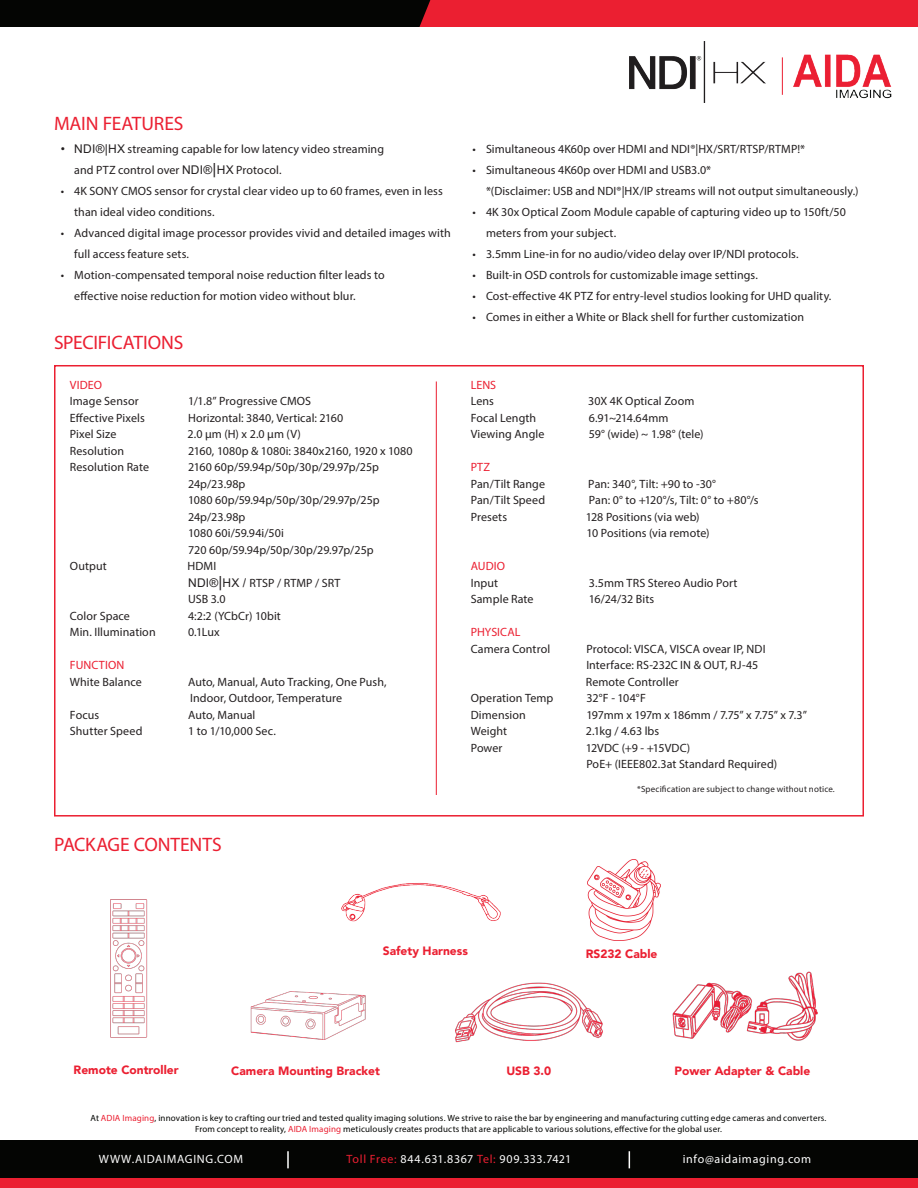
<style>
.page{position:relative;width:918px;height:1188px;background:#fff}
.page>*{position:absolute;margin:0;border:0;box-sizing:border-box;transform-origin:0 0}
.t1{font:19.5px "Myriad Pro";letter-spacing:-.01em;color:#eb1f31}
.t2{font:12px/16.5px "Myriad Pro";letter-spacing:.01em;color:#231f20}
.t3{font:12px "Myriad Pro";letter-spacing:.055em;color:#fff}
.t4{font:900 12px "Avenir";color:#eb1f31}
.t5{font:12px "Myriad Pro";letter-spacing:.01em;color:#eb1f31}
.t6{font:12px "Myriad Pro";letter-spacing:-.025em;color:#231f20}
.t7{font:900 12px "Avenir LT Std";color:#eb1f31}
.t8{font:12px "Myriad Pro";letter-spacing:-.01em;color:#231f20}
.t9{font:9px/10.8px "Myriad Pro";letter-spacing:.015em;color:#040503;text-align:center}
.t10{font:8.85px "Myriad Pro";letter-spacing:.015em;color:#231f20}
.s1{font-family:"Arial"}
.s2{font-family:"Arial";font-size:15px}
.s3{color:#eb1f31}
</style>
<div class="page">
<svg style="left:0;top:0;width:918px;height:27px;background:#7f121b"></svg>
<div style="left:0;top:1141px;width:918px;height:47px;background:#040503"></div>
<svg style="left:287px;top:1151px;width:2px;height:17px"></svg>
<svg style="left:629px;top:1151px;width:1px;height:17px"></svg>
<div style="left:0;top:1178px;width:918px;height:10px;background:#eb1f31"></div>
<img style="left:630px;top:42px;width:136px;height:60px">
<img style="left:793px;top:54px;width:99px;height:45px">
<hr style="left:782px;top:57px;width:1px;height:38px;background:#eb1f31">
<div style="left:54px;top:365px;width:810px;height:452px;border:2px solid #eb1f31"></div>
<hr style="left:436px;top:381px;width:1px;height:414px;background:#eb1f31">
<img style="left:111px;top:899px;width:37px;height:139px">
<img style="left:455px;top:982px;width:148px;height:61px">
<img style="left:672px;top:971px;width:146px;height:70px">
<img style="left:250px;top:991px;width:116px;height:49px">
<img style="left:341px;top:883px;width:160px;height:39px">
<img style="left:588px;top:860px;width:73px;height:80px">
<h1 class="t1" style="left:54px;top:111px;width:131px">MAIN FEATURES</h1>
<p class="t2" style="left:74px;top:138px;width:311px;line-height:21px;text-indent:-14px"><span class="s1">• NDI®|HX</span> streaming capable for low latency video streaming and PTZ control over <span class="s1">NDI®</span><span class="s2">|</span><span class="s1">HX</span> Protocol.</p>
<p class="t2" style="left:74px;top:180px;width:370px;line-height:21px;text-indent:-14px">• 4K SONY CMOS sensor for crystal clear video up to 60 frames, even in less than ideal video conditions.</p>
<p class="t2" style="left:74px;top:222px;width:378px;line-height:21px;text-indent:-13px">• Advanced digital image processor provides vivid and detailed images with full access feature sets.</p>
<p class="t2" style="left:74px;top:264px;width:312px;line-height:21px;text-indent:-14px">• Motion-compensated temporal noise reduction filter leads to effective noise reduction for motion video without blur.</p>
<h1 class="t1" style="left:54px;top:330px;width:131px">SPECIFICATIONS</h1>
<p class="t5" style="left:70px;top:377px;width:34px">VIDEO</p>
<p class="t2" style="left:70px;top:393px;width:70px">Image Sensor</p>
<p class="t2" style="left:188px;top:393px;width:125px">1/1.8” Progressive CMOS</p>
<p class="t2" style="left:70px;top:409px;width:76px">Effective Pixels</p>
<p class="t2" style="left:188px;top:409px;width:157px">Horizontal: 3840, Vertical: 2160</p>
<p class="t2" style="left:70px;top:426px;width:48px">Pixel Size</p>
<p class="t2" style="left:188px;top:426px;width:115px">2.0 μm (H) x 2.0 μm (V)</p>
<p class="t2" style="left:70px;top:442px;width:56px">Resolution</p>
<p class="t2" style="left:188px;top:442px;width:226px">2160, 1080p &amp; 1080i: 3840x2160, 1920 x 1080</p>
<p class="t2" style="left:70px;top:459px;width:81px">Resolution Rate</p>
<p class="t2" style="left:188px;top:459px;width:193px">2160 60p/59.94p/50p/30p/29.97p/25p<br>24p/23.98p<br>1080 60p/59.94p/50p/30p/29.97p/25p<br>24p/23.98p<br>1080 60i/59.94i/50i<br>720 60p/59.94p/50p/30p/29.97p/25p</p>
<p class="t2" style="left:70px;top:558px;width:38px">Output</p>
<p class="t2" style="left:188px;top:558px;width:154px">HDMI<br><span class="s1">NDI®</span><span class="s2">|</span><span class="s1">HX /</span> RTSP / RTMP / SRT<br>USB 3.0</p>
<p class="t2" style="left:70px;top:607px;width:61px">Color Space</p>
<p class="t2" style="left:188px;top:607px;width:94px">4:2:2 (YCbCr) 10bit</p>
<p class="t2" style="left:70px;top:624px;width:87px">Min. Illumination</p>
<p class="t2" style="left:188px;top:624px;width:33px">0.1Lux</p>
<p class="t5" style="left:70px;top:658px;width:56px">FUNCTION</p>
<p class="t2" style="left:70px;top:673px;width:73px">White Balance</p>
<p class="t2" style="left:188px;top:673px;width:200px">Auto, Manual, Auto Tracking, One Push,<br>Indoor, Outdoor, Temperature</p>
<p class="t2" style="left:70px;top:706px;width:31px">Focus</p>
<p class="t2" style="left:188px;top:706px;width:69px">Auto, Manual</p>
<p class="t2" style="left:70px;top:723px;width:74px">Shutter Speed</p>
<p class="t2" style="left:188px;top:723px;width:89px">1 to 1/10,000 Sec.</p>
<h1 class="t1" style="left:54px;top:832px;width:169px">PACKAGE CONTENTS</h1>
<p class="t2" style="left:473px;top:140px;width:334px">• Simultaneous 4K60p over HDMI and NDI®|HX/SRT/RTSP/RTMP!*</p>
<p class="t2" style="left:486px;top:159px;width:374px;line-height:21px;text-indent:-14px">• Simultaneous 4K60p over HDMI and USB3.0*<br>*(Disclaimer: USB and NDI®|HX/IP streams will not output simultaneously.)</p>
<p class="t2" style="left:486px;top:201px;width:361px;line-height:21px;text-indent:-14px">• 4K 30x Optical Zoom Module capable of capturing video up to 150ft/50 meters from your subject.</p>
<p class="t2" style="left:473px;top:245px;width:328px">• 3.5mm Line-in for no audio/video delay over IP/NDI protocols.</p>
<p class="t2" style="left:473px;top:266px;width:287px">• Built-in OSD controls for customizable image settings.</p>
<p class="t2" style="left:473px;top:287px;width:360px">• Cost-effective 4K PTZ for entry-level studios looking for UHD quality.</p>
<p class="t2" style="left:473px;top:308px;width:333px">• Comes in either a White or Black shell for further customization</p>
<p class="t5" style="left:471px;top:377px;width:27px">LENS</p>
<p class="t2" style="left:471px;top:393px;width:25px">Lens</p>
<p class="t2" style="left:588px;top:393px;width:108px">30X 4K Optical Zoom</p>
<p class="t2" style="left:471px;top:409px;width:67px">Focal Length</p>
<p class="t8" style="left:589px;top:410px;width:81px">6.91~214.64mm</p>
<p class="t2" style="left:471px;top:426px;width:75px">Viewing Angle</p>
<p class="t2" style="left:589px;top:426px;width:116px">59° (wide) ~ 1.98° (tele)</p>
<p class="t5" style="left:471px;top:460px;width:21px">PTZ</p>
<p class="t2" style="left:471px;top:475px;width:76px">Pan/Tilt Range</p>
<p class="t2" style="left:588px;top:475px;width:129px">Pan: 340°, Tilt: +90 to -30°</p>
<p class="t2" style="left:471px;top:492px;width:76px">Pan/Tilt Speed</p>
<p class="t2" style="left:589px;top:492px;width:171px">Pan: 0° to +120°/s, Tilt: 0° to +80°/s</p>
<p class="t2" style="left:471px;top:508px;width:38px">Presets</p>
<p class="t2" style="left:586px;top:508px;width:125px">128 Positions (via web)<br>10 Positions (via remote)</p>
<p class="t5" style="left:471px;top:559px;width:36px">AUDIO</p>
<p class="t2" style="left:471px;top:574px;width:29px">Input</p>
<p class="t2" style="left:589px;top:574px;width:150px">3.5mm TRS Stereo Audio Port</p>
<p class="t2" style="left:471px;top:591px;width:64px">Sample Rate</p>
<p class="t2" style="left:589px;top:591px;width:67px">16/24/32 Bits</p>
<p class="t5" style="left:471px;top:625px;width:51px">PHYSICAL</p>
<p class="t2" style="left:471px;top:640px;width:81px">Camera Control</p>
<p class="t2" style="left:586px;top:640px;width:181px">Protocol: VISCA, VISCA ovear IP, NDI<br>Interface: RS-232C IN &amp; OUT, RJ-45<br>Remote Controller</p>
<p class="t2" style="left:471px;top:690px;width:84px">Operation Temp</p>
<p class="t2" style="left:587px;top:690px;width:61px">32°F - 104°F</p>
<p class="t2" style="left:471px;top:706px;width:57px">Dimension</p>
<p class="t6" style="left:586px;top:707px;width:222px">197mm x 197m x 186mm / 7.75” x 7.75” x 7.3”</p>
<p class="t2" style="left:471px;top:723px;width:38px">Weight</p>
<p class="t2" style="left:586px;top:723px;width:75px">2.1kg / 4.63 lbs</p>
<p class="t2" style="left:471px;top:739px;width:33px">Power</p>
<p class="t2" style="left:586px;top:739px;width:193px">12VDC (+9 - +15VDC)<br>PoE+ (IEEE802.3at Standard Required)</p>
<p class="t10" style="left:637px;top:784px;width:199px">*Specification are subject to change without notice.</p>
<p class="t7" style="left:383px;top:944px;width:87px">Safety Harness</p>
<p class="t7" style="left:586px;top:947px;width:73px">RS232 Cable</p>
<p class="t4" style="left:74px;top:1060px;width:107px">Remote Controller</p>
<p class="t4" style="left:231px;top:1061px;width:150px">Camera Mounting Bracket</p>
<p class="t4" style="left:506px;top:1061px;width:46px">USB 3.0</p>
<p class="t4" style="left:675px;top:1061px;width:137px">Power Adapter &amp; Cable</p>
<p class="t9" style="left:91px;top:1113px;width:737px">At <span class="s3">ADIA Imaging</span>, innovation is key to crafting our tried and tested quality imaging solutions. We strive to raise the bar by engineering and manufacturing cutting edge cameras and converters.<br>From concept to reality, <span class="s3">AIDA Imaging</span> meticulously creates products that are applicable to various solutions, effective for the global user.</p>
<p class="t3" style="left:99px;top:1152px;width:146px">WWW.AIDAIMAGING.COM</p>
<p class="t3" style="left:347px;top:1152px;width:226px"><span class="s3">Toll Free:</span> 844.631.8367 <span class="s3">Tel:</span> 909.333.7421</p>
<p class="t3" style="left:683px;top:1152px;width:130px">info@aidaimaging.com</p>
</div>
